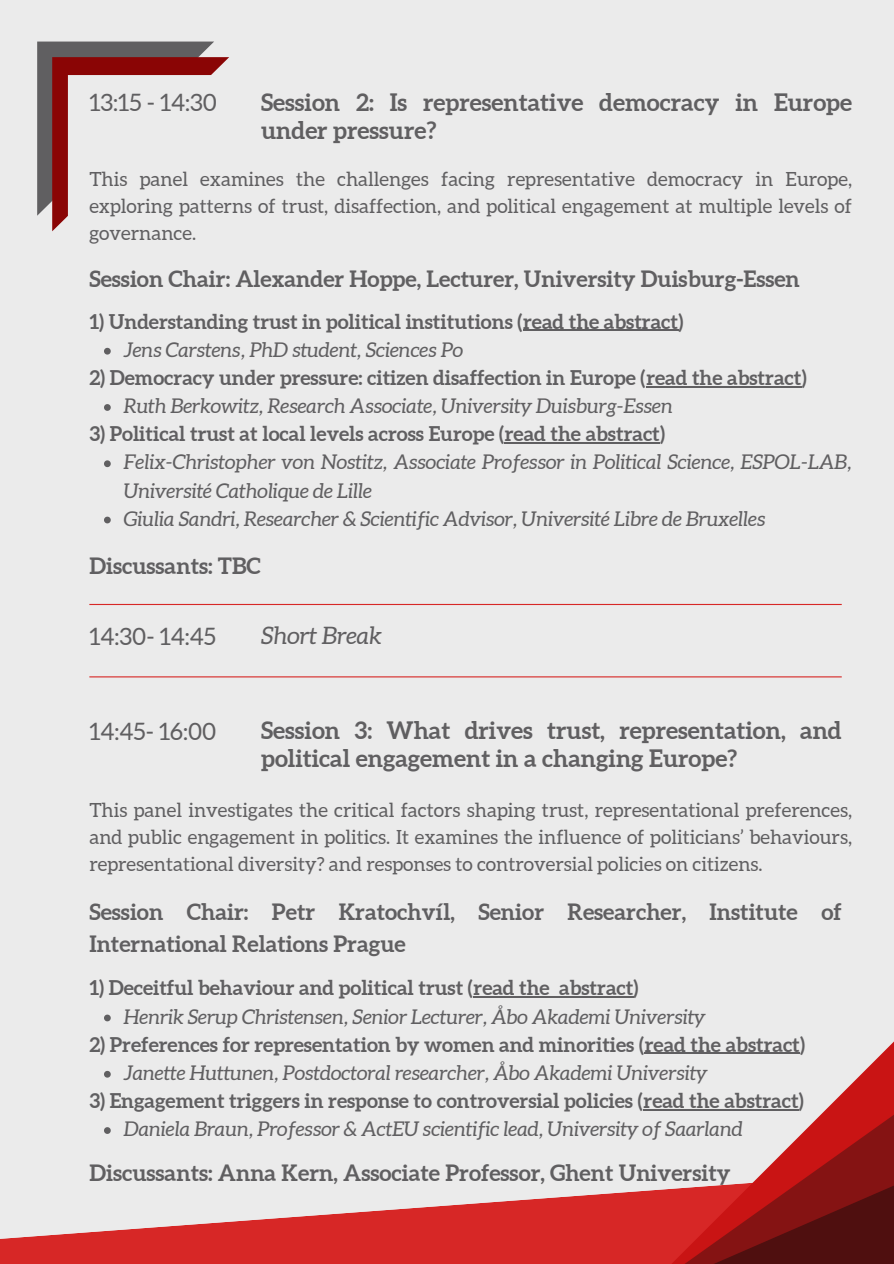
<style>
.page{position:relative;width:894px;height:1264px;background:#fff}
.page>*{position:absolute;margin:0;border:0;box-sizing:border-box;transform-origin:0 0}
.t1{font:700 24px/28.2px "Aleo";color:#605f61}
.t2{font:24px "Aleo";color:#605f61}
.t3{font:italic 24px "Aleo";color:#605f61}
.t4{font:700 22.5px/32.7px "Aleo";color:#605f61}
.t5{font:italic 20.25px/28.2px "Aleo";color:#605f61}
.t6{font:700 20.25px "Aleo";color:#605f61}
.t7{font:19.5px/27px "Aleo";color:#605f61;text-align:justify}
</style>
<div class="page">
<div style="left:0;top:0;width:893px;height:1263px;background:#ebebeb"></div>
<svg style="left:0;top:1191px;width:638px;height:72px;fill:#d72726"></svg>
<svg style="left:643px;top:1042px;width:250px;height:99px"></svg>
<svg style="left:638px;top:1141px;width:255px;height:122px"></svg>
<svg style="left:37px;top:42px;width:192px;height:190px"></svg>
<hr style="left:523px;top:330px;width:155px;height:1px;background:#605f61">
<svg style="left:104px;top:348px;width:7px;height:6px"></svg>
<hr style="left:646px;top:386px;width:155px;height:1px;background:#605f61">
<svg style="left:104px;top:404px;width:7px;height:7px"></svg>
<hr style="left:504px;top:442px;width:156px;height:1px;background:#605f61">
<svg style="left:104px;top:460px;width:7px;height:7px"></svg>
<svg style="left:104px;top:516px;width:7px;height:7px"></svg>
<hr style="left:473px;top:996px;width:76px;height:1px;background:#605f61">
<hr style="left:559px;top:996px;width:74px;height:1px;background:#605f61">
<svg style="left:104px;top:1014px;width:7px;height:7px"></svg>
<hr style="left:644px;top:1052px;width:155px;height:1px;background:#605f61">
<svg style="left:104px;top:1070px;width:7px;height:7px"></svg>
<hr style="left:643px;top:1109px;width:155px;height:1px;background:#605f61">
<svg style="left:104px;top:1127px;width:7px;height:6px"></svg>
<hr style="left:89px;top:676px;width:752px;height:1px;background:#d72726">
<hr style="left:89px;top:604px;width:752px;height:1px;background:#d72726">
<p class="t2" style="left:89px;top:89px;width:129px">13:15 - 14:30</p>
<h2 class="t1" style="left:261px;top:88px;width:592px">Session 2: Is representative democracy in Europe under pressure?</h2>
<h1 class="t7" style="left:89px;top:165px;width:764px">This panel examines the challenges facing representative democracy in Europe, exploring patterns of trust, disaffection, and political engagement at multiple levels of governance.</h1>
<p class="t4" style="left:89px;top:262px;width:711px">Session Chair: Alexander Hoppe, Lecturer, University Duisburg-Essen</p>
<h1 class="t6" style="left:89px;top:310px;width:595px">1) Understanding trust in political institutions (read the abstract)</h1>
<h3 class="t5" style="left:124px;top:335px;width:341px">Jens Carstens, PhD student, Sciences Po</h3>
<p class="t6" style="left:89px;top:366px;width:718px">2) Democracy under pressure: citizen disaffection in Europe (read the abstract)</p>
<h3 class="t5" style="left:124px;top:392px;width:550px">Ruth Berkowitz, Research Associate, University Duisburg-Essen</h3>
<p class="t6" style="left:89px;top:422px;width:577px">3) Political trust at local levels across Europe (read the abstract)</p>
<h3 class="t5" style="left:124px;top:448px;width:729px">Felix-Christopher von Nostitz, Associate Professor in Political Science, ESPOL-LAB,<br>Université Catholique de Lille</h3>
<p class="t5" style="left:124px;top:504px;width:643px">Giulia Sandri, Researcher &amp; Scientific Advisor, Université Libre de Bruxelles</p>
<p class="t4" style="left:89px;top:549px;width:173px">Discussants: TBC</p>
<p class="t2" style="left:89px;top:623px;width:128px">14:30- 14:45</p>
<h3 class="t3" style="left:261px;top:622px;width:122px">Short Break</h3>
<p class="t2" style="left:89px;top:718px;width:128px">14:45- 16:00</p>
<h1 class="t1" style="left:261px;top:716px;width:582px">Session 3: What drives trust, representation, and political engagement in a changing Europe?</h1>
<h2 class="t7" style="left:89px;top:796px;width:764px">This panel investigates the critical factors shaping trust, representational preferences, and public engagement in politics. It examines the influence of politicians’ behaviours, representational diversity? and responses to controversial policies on citizens.</h2>
<h2 class="t4" style="left:89px;top:895px;width:753px">Session Chair: Petr Kratochvíl, Senior Researcher, Institute of<br>International Relations Prague</h2>
<h2 class="t6" style="left:89px;top:976px;width:550px">1) Deceitful behaviour and political trust (read the abstract)</h2>
<h1 class="t5" style="left:124px;top:1002px;width:583px">Henrik Serup Christensen, Senior Lecturer, Åbo Akademi University</h1>
<p class="t6" style="left:89px;top:1032px;width:717px">2) Preferences for representation by women and minorities (read the abstract)</p>
<h1 class="t5" style="left:124px;top:1058px;width:585px">Janette Huttunen, Postdoctoral researcher, Åbo Akademi University</h1>
<p class="t6" style="left:89px;top:1089px;width:715px">3) Engagement triggers in response to controversial policies (read the abstract)</p>
<h3 class="t5" style="left:124px;top:1114px;width:620px">Daniela Braun, Professor &amp; ActEU scientific lead, University of Saarland</h3>
<h3 class="t4" style="left:89px;top:1156px;width:642px">Discussants: Anna Kern, Associate Professor, Ghent University</h3>
</div>
